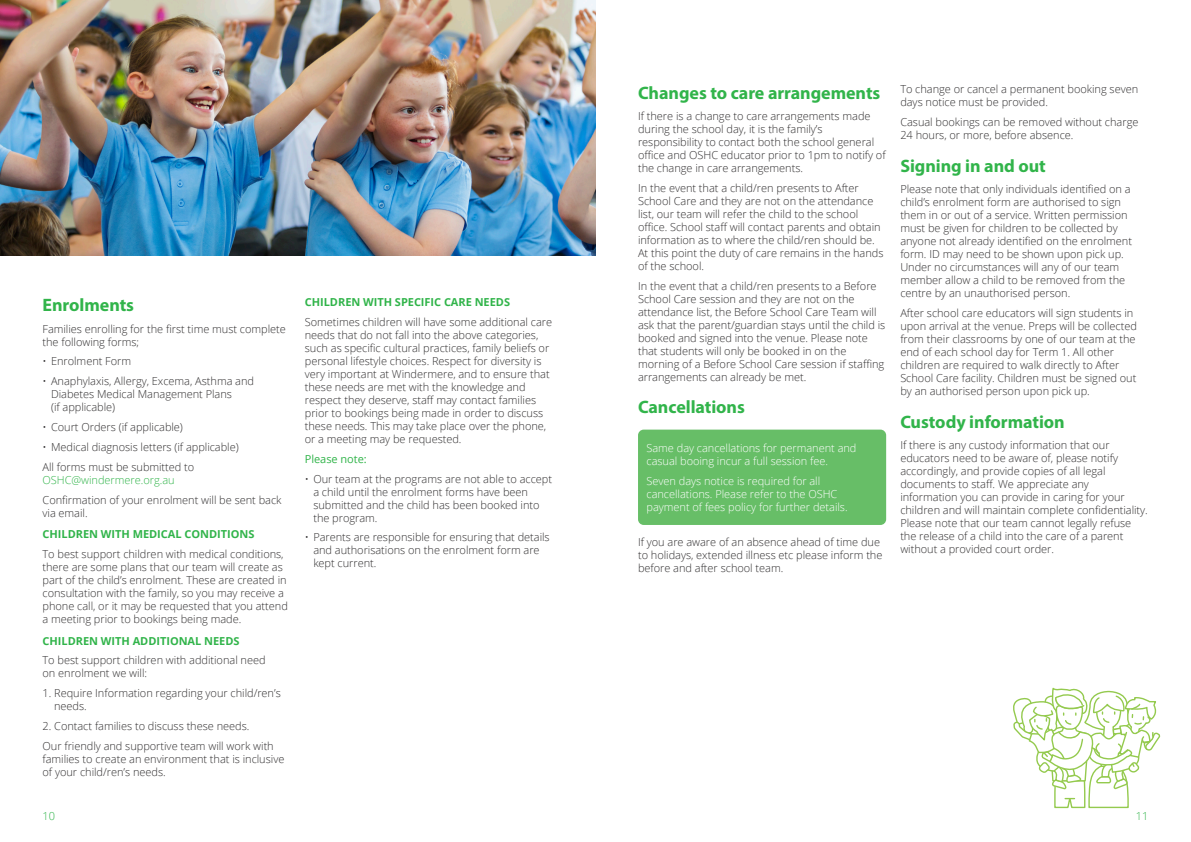
<style>
.page{position:relative;width:1191px;height:842px;background:#fff}
.page>*{position:absolute;margin:0;border:0;box-sizing:border-box;transform-origin:0 0}
.t1{font:700 18px "Myriad Pro";letter-spacing:-.005em;color:#31b44a}
.t2{font:300 11px/13px "Open Sans";letter-spacing:-.005em;color:#312f30}
.t3{font:300 11px/13px "Open Sans";letter-spacing:-.005em;color:#fff}
.t4{font:700 11px "Open Sans";letter-spacing:-.005em;color:#31b44a}
.t5{font:300 11px "Open Sans";letter-spacing:-.005em;color:#31b44a}
.t6{font:11px "Open Sans";letter-spacing:-.005em;color:#31b44a}
</style>
<div class="page">
<img style="left:0;top:0;width:595px;height:255px">
<div style="left:638px;top:430px;width:248px;height:95px;background:#67be67;border-radius:6px"></div>
<svg style="left:1013px;top:687px;width:147px;height:122px"></svg>
<h1 class="t1" style="left:43px;top:293px;width:93px">Enrolments</h1>
<p class="t2" style="left:43px;top:322px;width:245px">Families enrolling for the first time must complete the following forms;</p>
<p class="t2" style="left:43px;top:355px;width:90px">• Enrolment Form</p>
<p class="t2" style="left:51px;top:374px;width:205px;text-indent:-9px">• Anaphylaxis, Allergy, Excema, Asthma and<br>Diabetes Medical Management Plans<br>(if applicable)</p>
<p class="t2" style="left:43px;top:420px;width:142px">• Court Orders (if applicable)</p>
<p class="t2" style="left:43px;top:437px;width:198px;line-height:19.8px">• Medical diagnosis letters (if applicable)<br>All forms must be submitted to</p>
<p class="t5" style="left:43px;top:472px;width:134px">OSHC@windermere.org.au</p>
<p class="t2" style="left:43px;top:493px;width:240px">Confirmation of your enrolment will be sent back via email.</p>
<p class="t4" style="left:43px;top:526px;width:213px">CHILDREN WITH MEDICAL CONDITIONS</p>
<p class="t2" style="left:43px;top:547px;width:247px">To best support children with medical conditions, there are some plans that our team will create as part of the child’s enrolment. These are created in consultation with the family, so you may receive a phone call, or it may be requested that you attend a meeting prior to bookings being made.</p>
<p class="t4" style="left:43px;top:633px;width:198px">CHILDREN WITH ADDITIONAL NEEDS</p>
<p class="t2" style="left:43px;top:654px;width:225px">To best support children with additional need on enrolment we will:</p>
<p class="t2" style="left:54px;top:686px;width:228px;text-indent:-12px">1. Require Information regarding your child/ren’s needs.</p>
<p class="t2" style="left:43px;top:716px;width:233px;line-height:19.8px">2. Contact families to discuss these needs.<br>Our friendly and supportive team will work with</p>
<p class="t2" style="left:43px;top:752px;width:243px">families to create an environment that is inclusive of your child/ren’s needs.</p>
<p class="t4" style="left:305px;top:294px;width:207px">CHILDREN WITH SPECIFIC CARE NEEDS</p>
<p class="t2" style="left:305px;top:315px;width:249px">Sometimes children will have some additional care needs that do not fall into the above categories, such as specific cultural practices, family beliefs or personal lifestyle choices. Respect for diversity is very important at Windermere, and to ensure that these needs are met with the knowledge and respect they deserve, staff may contact families prior to bookings being made in order to discuss these needs. This may take place over the phone, or a meeting may be requested.</p>
<p class="t6" style="left:305px;top:451px;width:63px">Please note:</p>
<p class="t2" style="left:313px;top:472px;width:240px;text-indent:-9px">• Our team at the programs are not able to accept a child until the enrolment forms have been submitted and the child has been booked into the program.</p>
<p class="t2" style="left:313px;top:530px;width:238px;text-indent:-9px">• Parents are responsible for ensuring that details and authorisations on the enrolment form are kept current.</p>
<h1 class="t1" style="left:638px;top:81px;width:244px">Changes to care arrangements</h1>
<p class="t2" style="left:638px;top:109px;width:249px">If there is a change to care arrangements made during the school day, it is the family’s responsibility to contact both the school general office and OSHC educator prior to 1pm to notify of the change in care arrangements.</p>
<p class="t2" style="left:638px;top:181px;width:247px">In the event that a child/ren presents to After School Care and they are not on the attendance list, our team will refer the child to the school office. School staff will contact parents and obtain information as to where the child/ren should be.<br>At this point the duty of care remains in the hands of the school.</p>
<p class="t2" style="left:638px;top:279px;width:249px">In the event that a child/ren presents to a Before School Care session and they are not on the attendance list, the Before School Care Team will ask that the parent/guardian stays until the child is booked and signed into the venue. Please note that students will only be booked in on the morning of a Before School Care session if staffing arrangements can already be met.</p>
<h1 class="t1" style="left:638px;top:395px;width:108px">Cancellations</h1>
<p class="t3" style="left:646px;top:441px;width:211px">Same day cancellations for permanent and casual booing incur a full session fee.</p>
<p class="t3" style="left:646px;top:474px;width:203px">Seven days notice is required for all cancellations. Please refer to the OSHC payment of fees policy for further details.</p>
<p class="t2" style="left:638px;top:535px;width:246px">If you are aware of an absence ahead of time due to holidays, extended illness etc please inform the before and after school team.</p>
<p class="t2" style="left:900px;top:83px;width:239px">To change or cancel a permanent booking seven days notice must be provided.</p>
<p class="t2" style="left:900px;top:115px;width:240px">Casual bookings can be removed without charge<br>24 hours, or more, before absence.</p>
<h1 class="t1" style="left:900px;top:154px;width:147px">Signing in and out</h1>
<p class="t2" style="left:900px;top:182px;width:233px">Please note that only individuals identified on a child’s enrolment form are authorised to sign them in or out of a service. Written permission must be given for children to be collected by anyone not already identified on the enrolment form. ID may need to be shown upon pick up.<br>Under no circumstances will any of our team member allow a child to be removed from the centre by an unauthorised person.</p>
<p class="t2" style="left:900px;top:306px;width:238px">After school care educators will sign students in upon arrival at the venue. Preps will be collected from their classrooms by one of our team at the end of each school day for Term 1. All other children are required to walk directly to After School Care facility. Children must be signed out by an authorised person upon pick up.</p>
<h1 class="t1" style="left:900px;top:410px;width:166px">Custody information</h1>
<p class="t2" style="left:900px;top:438px;width:249px">If there is any custody information that our educators need to be aware of, please notify accordingly, and provide copies of all legal documents to staff. We appreciate any information you can provide in caring for your children and will maintain complete confidentiality.<br>Please note that our team cannot legally refuse the release of a child into the care of a parent without a provided court order.</p>
<p class="t5" style="left:43px;top:808px;width:14px">10</p>
<p class="t5" style="left:1136px;top:808px;width:14px">11</p>
</div>
